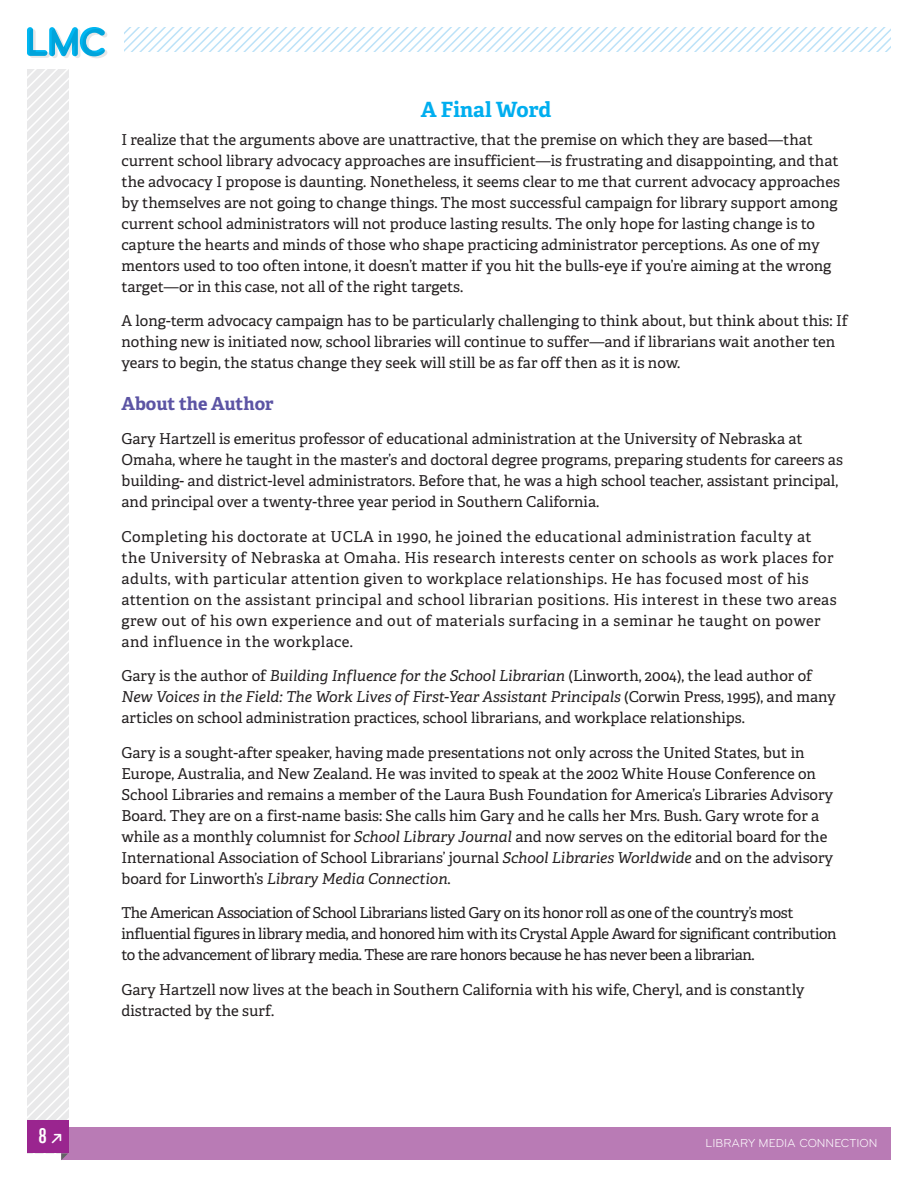
<style>
.page{position:relative;width:918px;height:1188px;background:#fff}
.page>*{position:absolute;margin:0;border:0;box-sizing:border-box;transform-origin:0 0}
.Main_Header{font:700 21px "Adelle Basic";color:#00aeef}
.t1{font:500 21px "Anchor";color:#fff}
.Sub-Header{font:700 18px "Adelle Basic";color:#5c54a4}
.Main-body_Aligned_to{font:15px/21px "Adelle Basic";color:#231f20}
.Main-body_Aligned_to-2{font:15px/21px "Adelle Basic";letter-spacing:.03em;color:#231f20}
.Main-body_Aligned_to-3{font:15px/21px "Adelle Basic";letter-spacing:-.03em;color:#231f20}
.t2{font:12px "Bryant";color:#fff}
.s1{font-style:italic}
.s2{font-family:"Bryant Pro"}
</style>
<div class="page">
<svg style="left:27px;top:697px;width:42px;height:430px"></svg>
<svg style="left:27px;top:69px;width:41px;height:633px"></svg>
<svg style="left:124px;top:27px;width:767px;height:25px"></svg>
<svg style="left:27px;top:27px;width:80px;height:31px"></svg>
<div style="left:61px;top:1127px;width:830px;height:33px;background:#b97bb5"></div>
<svg style="left:61px;top:1153px;width:7px;height:7px"></svg>
<div style="left:27px;top:1120px;width:41px;height:33px;background:#9a258f"></div>
<p class="Main_Header" style="left:421px;top:96px;width:132px">A Final Word</p>
<p class="Main-body_Aligned_to" style="left:122px;top:129px;width:720px">I realize that the arguments above are unattractive, that the premise on which they are based—that current school library advocacy approaches are insufficient—is frustrating and disappointing, and that the advocacy I propose is daunting. Nonetheless, it seems clear to me that current advocacy approaches by themselves are not going to change things. The most successful campaign for library support among current school administrators will not produce lasting results. The only hope for lasting change is to capture the hearts and minds of those who shape practicing administrator perceptions. As one of my mentors used to too often intone, it doesn’t matter if you hit the bulls-eye if you’re aiming at the wrong target—or in this case, not all of the right targets.</p>
<p class="Main-body_Aligned_to" style="left:122px;top:311px;width:728px">A long-term advocacy campaign has to be particularly challenging to think about, but think about this: If nothing new is initiated now, school libraries will continue to suffer—and if librarians wait another ten years to begin, the status change they seek will still be as far off then as it is now.</p>
<p class="Sub-Header" style="left:122px;top:392px;width:154px">About the Author</p>
<p class="Main-body_Aligned_to" style="left:122px;top:428px;width:723px">Gary Hartzell is emeritus professor of educational administration at the University of Nebraska at Omaha, where he taught in the master’s and doctoral degree programs, preparing students for careers as building- and district-level administrators. Before that, he was a high school teacher, assistant principal, and principal over a twenty-three year period in Southern California.</p>
<p class="Main-body_Aligned_to-2" style="left:122px;top:526px;width:717px">Completing his doctorate at UCLA in 1990, he joined the educational administration faculty at the University of Nebraska at Omaha. His research interests center on schools as work places for adults, with particular attention given to workplace relationships. He has focused most of his attention on the assistant principal and school librarian positions. His interest in these two areas grew out of his own experience and out of materials surfacing in a seminar he taught on power and influence in the workplace.</p>
<p class="Main-body_Aligned_to" style="left:122px;top:665px;width:716px">Gary is the author of <span class="s1">Building Influence for the School Librarian</span> (Linworth, 2004), the lead author of<br><span class="s1">New Voices in the Field: The Work Lives of First-Year Assistant Principals</span> (Corwin Press, 1995), and many articles on school administration practices, school librarians, and workplace relationships.</p>
<p class="Main-body_Aligned_to" style="left:122px;top:742px;width:713px">Gary is a sought-after speaker, having made presentations not only across the United States, but in Europe, Australia, and New Zealand. He was invited to speak at the 2002 White House Conference on School Libraries and remains a member of the Laura Bush Foundation for America’s Libraries Advisory Board. They are on a first-name basis: She calls him Gary and he calls her Mrs. Bush. Gary wrote for a while as a monthly columnist for <span class="s1">School Library Journal</span> and now serves on the editorial board for the International Association of School Librarians’ journal <span class="s1">School Libraries Worldwide</span> and on the advisory board for Linworth’s <span class="s1">Library Media Connection</span>.</p>
<p class="Main-body_Aligned_to-3" style="left:122px;top:902px;width:717px">The American Association of School Librarians listed Gary on its honor roll as one of the country’s most influential figures in library media, and honored him with its Crystal Apple Award for significant contribution to the advancement of library media. These are rare honors because he has never been a librarian.</p>
<p class="Main-body_Aligned_to" style="left:122px;top:979px;width:685px">Gary Hartzell now lives at the beach in Southern California with his wife, Cheryl, and is constantly distracted by the surf.</p>
<h1 class="t1" style="left:39px;top:1124px;width:26px">8 <span class="s2">l</span></h1>
<p class="t2" style="left:706px;top:1136px;width:173px">LIBRARY MEDIA CONNECTION</p>
</div>
